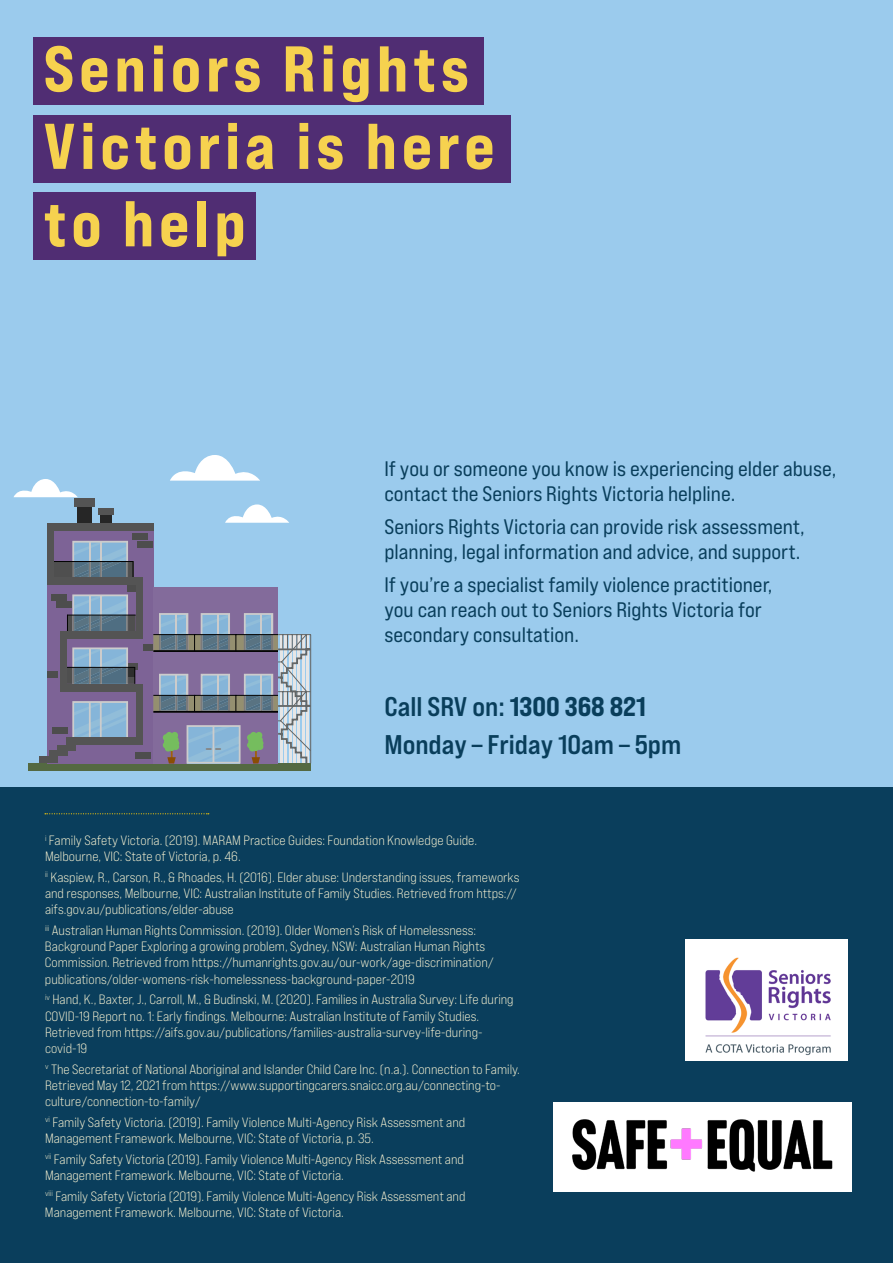
<style>
.page{position:relative;width:893px;height:1263px;background:#fff}
.page>*{position:absolute;margin:0;border:0;box-sizing:border-box;transform-origin:0 0}
.t1{font:64.5px/77.4px "Bebas Neue Pro Exp Eb";letter-spacing:.07em;color:#f6d24f}
.t2{font:27px/38.4px "Bebas Neue Pro Exp Bd";color:#093e5b}
.t3{font:21px/25.2px "Bebas Neue Pro Exp Rg";color:#093e5b}
.t4{font:13.5px/16.2px "Bebas Neue Pro Exp Bk";color:#fef7d5}
.s1{font-family:"Bebas Neue Pro Exp Eb"}
</style>
<div class="page">
<div style="left:0;top:0;width:893px;height:1043px;background:#9bcbed"></div>
<div style="left:33px;top:38px;width:450px;height:67px;background:#502d73"></div>
<div style="left:33px;top:115px;width:477px;height:67px;background:#502d73"></div>
<div style="left:33px;top:192px;width:222px;height:68px;background:#502d73"></div>
<div style="left:0;top:788px;width:893px;height:475px;background:#0a3e5c"></div>
<svg style="left:45px;top:813px;width:164px;height:1px"></svg>
<svg style="left:14px;top:479px;width:64px;height:18px"></svg>
<div style="left:28px;top:763px;width:283px;height:8px;background:#546942"></div>
<div style="left:47px;top:523px;width:106px;height:240px;background:#7d6396"></div>
<div style="left:77px;top:506px;width:15px;height:17px;background:#262626"></div>
<div style="left:74px;top:498px;width:21px;height:8px;background:#545454"></div>
<div style="left:98px;top:509px;width:16px;height:6px;background:#545454"></div>
<div style="left:100px;top:515px;width:11px;height:8px;background:#262626"></div>
<div style="left:51px;top:594px;width:15px;height:6px;background:#4d4d4d"></div>
<div style="left:56px;top:601px;width:16px;height:7px;background:#4d4d4d"></div>
<div style="left:132px;top:533px;width:15px;height:7px;background:#4d4d4d"></div>
<div style="left:137px;top:541px;width:16px;height:6px;background:#4d4d4d"></div>
<div style="left:127px;top:585px;width:16px;height:6px;background:#4d4d4d"></div>
<div style="left:52px;top:727px;width:15px;height:6px;background:#4d4d4d"></div>
<div style="left:47px;top:671px;width:10px;height:7px;background:#4d4d4d"></div>
<div style="left:143px;top:644px;width:10px;height:7px;background:#4d4d4d"></div>
<div style="left:128px;top:663px;width:10px;height:6px;background:#4d4d4d"></div>
<div style="left:136px;top:752px;width:15px;height:6px;background:#4d4d4d"></div>
<div style="left:153px;top:587px;width:125px;height:176px;background:#836b9b"></div>
<svg style="left:72px;top:701px;width:56px;height:36px;background:#94bad6"></svg>
<svg style="left:67px;top:647px;width:68px;height:37px;background:#738aa0"></svg>
<svg style="left:67px;top:594px;width:69px;height:37px;background:#748aa1"></svg>
<div style="left:54px;top:561px;width:18px;height:17px;background:#4f4f4f"></div>
<hr style="left:54px;top:561px;width:79px;height:1px;background:#030303">
<svg style="left:72px;top:541px;width:62px;height:36px;background:#7691a7"></svg>
<div style="left:47px;top:523px;width:106px;height:8px;background:#545454"></div>
<div style="left:47px;top:577px;width:96px;height:8px;background:#545454"></div>
<div style="left:60px;top:631px;width:83px;height:7px;background:#545454"></div>
<div style="left:47px;top:531px;width:7px;height:46px;background:#545454"></div>
<div style="left:136px;top:585px;width:7px;height:46px;background:#545454"></div>
<div style="left:60px;top:684px;width:83px;height:7px;background:#545454"></div>
<div style="left:60px;top:637px;width:7px;height:47px;background:#545454"></div>
<div style="left:136px;top:691px;width:7px;height:47px;background:#545454"></div>
<div style="left:66px;top:737px;width:77px;height:8px;background:#545454"></div>
<div style="left:57px;top:745px;width:18px;height:5px;background:#545454"></div>
<div style="left:49px;top:750px;width:18px;height:6px;background:#545454"></div>
<div style="left:40px;top:756px;width:18px;height:7px;background:#545454"></div>
<svg style="left:153px;top:613px;width:159px;height:151px"></svg>
<svg style="left:170px;top:455px;width:90px;height:26px"></svg>
<svg style="left:225px;top:504px;width:64px;height:19px"></svg>
<img style="left:686px;top:939px;width:162px;height:121px">
<img style="left:553px;top:1102px;width:299px;height:90px">
<h1 class="t1" style="left:44px;top:29px;width:453px">Seniors Rights<br>Victoria is here to help</h1>
<h3 class="t3" style="left:384px;top:456px;width:453px">If you or someone you know is experiencing elder abuse, contact the Seniors Rights Victoria helpline.</h3>
<h3 class="t3" style="left:384px;top:514px;width:422px">Seniors Rights Victoria can provide risk assessment, planning, legal information and advice, and support.</h3>
<h3 class="t3" style="left:384px;top:571px;width:390px">If you’re a specialist family violence practitioner, you can reach out to Seniors Rights Victoria for secondary consultation.</h3>
<h2 class="t2" style="left:384px;top:687px;width:298px">Call SRV on: <span class="s1">1300 368 821<br></span>Monday – Friday 10am – 5pm</h2>
<p class="t4" style="left:45px;top:832px;width:434px"><sup>i</sup> Family Safety Victoria. (2019). MARAM Practice Guides: Foundation Knowledge Guide.<br>Melbourne, VIC: State of Victoria, p. 46.</p>
<p class="t4" style="left:45px;top:869px;width:476px"><sup>ii</sup> Kaspiew, R., Carson, R., &amp; Rhoades, H. (2016). Elder abuse: Understanding issues, frameworks and responses, Melbourne, VIC: Australian Institute of Family Studies. Retrieved from https:// aifs.gov.au/publications/elder-abuse</p>
<p class="t4" style="left:45px;top:922px;width:450px"><sup>iii</sup> Australian Human Rights Commission. (2019). Older Women’s Risk of Homelessness:<br>Background Paper Exploring a growing problem, Sydney, NSW: Australian Human Rights Commission. Retrieved from https://humanrights.gov.au/our-work/age-discrimination/ publications/older-womens-risk-homelessness-background-paper-2019</p>
<p class="t4" style="left:45px;top:991px;width:470px"><sup>iv</sup> Hand, K., Baxter, J., Carroll, M., &amp; Budinski, M. (2020). Families in Australia Survey: Life during COVID-19 Report no. 1: Early findings. Melbourne: Australian Institute of Family Studies.<br>Retrieved from https://aifs.gov.au/publications/families-australia-survey-life-during&shy;covid-19</p>
<p class="t4" style="left:45px;top:1060px;width:476px"><sup>v</sup> The Secretariat of National Aboriginal and Islander Child Care Inc. (n.a.). Connection to Family.<br>Retrieved May 12, 2021 from https://www.supportingcarers.snaicc.org.au/connecting-to&shy;culture/connection-to-family/</p>
<p class="t4" style="left:45px;top:1114px;width:422px"><sup>vi</sup> Family Safety Victoria. (2019). Family Violence Multi-Agency Risk Assessment and<br>Management Framework. Melbourne, VIC: State of Victoria, p. 35.</p>
<p class="t4" style="left:45px;top:1150px;width:421px"><sup>vii</sup> Family Safety Victoria (2019). Family Violence Multi-Agency Risk Assessment and<br>Management Framework. Melbourne, VIC: State of Victoria.</p>
<p class="t4" style="left:45px;top:1187px;width:422px"><sup>viii</sup> Family Safety Victoria (2019). Family Violence Multi-Agency Risk Assessment and<br>Management Framework. Melbourne, VIC: State of Victoria.</p>
</div>
